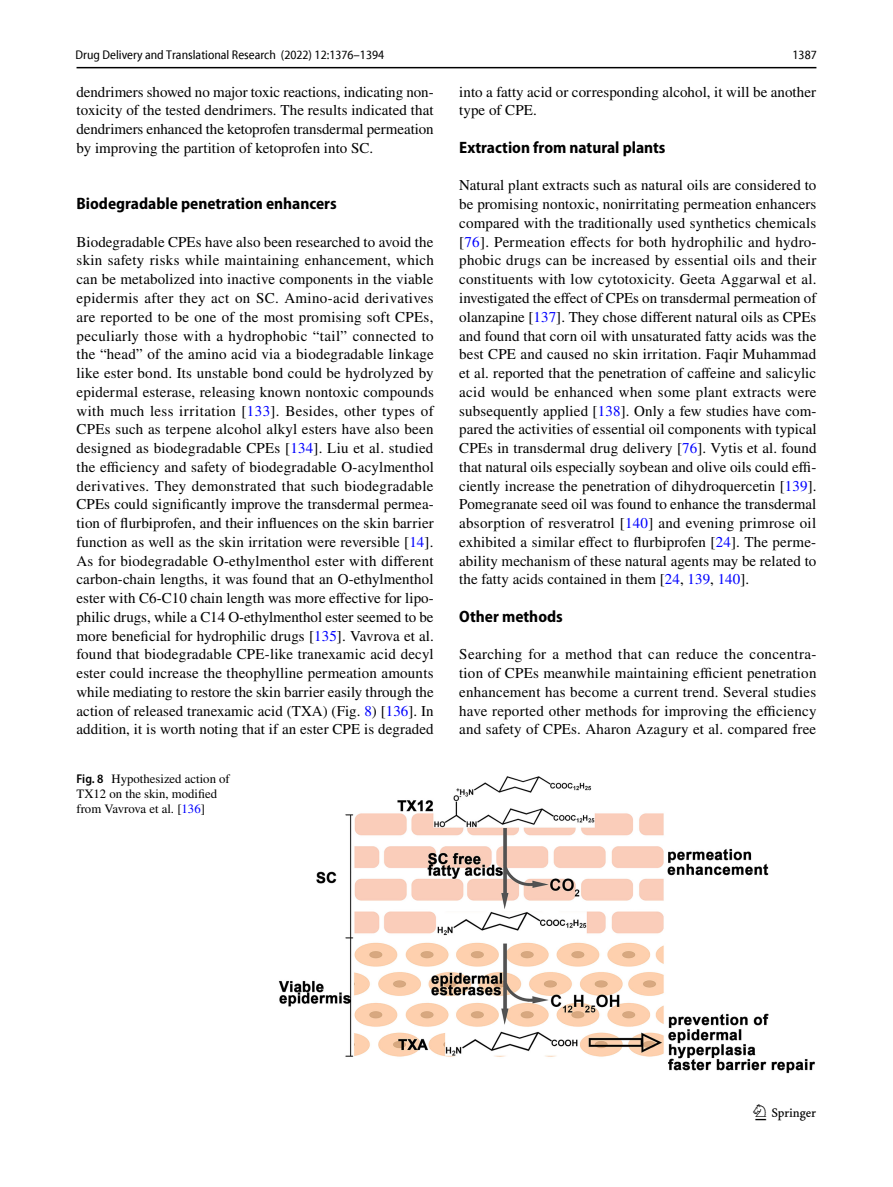
<style>
.page{position:relative;width:893px;height:1187px;background:#fff}
.page>*{position:absolute;margin:0;border:0;box-sizing:border-box;transform-origin:0 0}
.t1{font:22.5px "Springnew Regular 3";color:#000}
.t2{font:700 semi-condensed 16.5px "Myriad Pro";color:#000}
.t3{font:15px/18.8px "STIX";letter-spacing:.005em;color:#000;text-align:justify}
.t4{font:12.75px/15px "STIX";color:#000}
.t5{font:semi-condensed 12.75px "Myriad Pro Unic";color:#000}
.s1{color:#00f}
.s2{font-family:"Myriad Pro";font-weight:600;font-stretch:semi-condensed}
</style>
<div class="page">
<hr style="left:77px;top:67px;width:739px;height:1px;background:#000">
<img style="left:278px;top:776px;width:537px;height:297px">
<p class="t5" style="left:76px;top:50px;width:310px">Drug Delivery and Translational Research (2022) 12:1376–1394</p>
<p class="t5" style="left:792px;top:50px;width:26px">1387</p>
<p class="t3" style="left:77px;top:83px;width:359px">dendrimers showed no major toxic reactions, indicating non&shy;toxicity of the tested dendrimers. The results indicated that dendrimers enhanced the ketoprofen transdermal permeation by improving the partition of ketoprofen into SC.</p>
<p class="t2" style="left:77px;top:194px;width:262px">Biodegradable penetration enhancers</p>
<p class="t3" style="left:77px;top:233px;width:359px">Biodegradable CPEs have also been researched to avoid the skin safety risks while maintaining enhancement, which can be metabolized into inactive components in the viable epidermis after they act on SC. Amino-acid derivatives are reported to be one of the most promising soft CPEs, peculiarly those with a hydrophobic “tail” connected to the “head” of the amino acid via a biodegradable linkage like ester bond. Its unstable bond could be hydrolyzed by epidermal esterase, releasing known nontoxic compounds with much less irritation [<span class="s1">133</span>]. Besides, other types of CPEs such as terpene alcohol alkyl esters have also been designed as biodegradable CPEs [<span class="s1">134</span>]. Liu et al. studied the efficiency and safety of biodegradable O-acylmenthol derivatives. They demonstrated that such biodegradable CPEs could significantly improve the transdermal permea&shy;tion of flurbiprofen, and their influences on the skin barrier function as well as the skin irritation were reversible [<span class="s1">14</span>].<br>As for biodegradable O-ethylmenthol ester with different carbon-chain lengths, it was found that an O-ethylmenthol ester with C6-C10 chain length was more effective for lipo&shy;philic drugs, while a C14 O-ethylmenthol ester seemed to be more beneficial for hydrophilic drugs [<span class="s1">135</span>]. Vavrova et al. found that biodegradable CPE-like tranexamic acid decyl ester could increase the theophylline permeation amounts while mediating to restore the skin barrier easily through the action of released tranexamic acid (TXA) (Fig. <span class="s1">8</span>) [<span class="s1">136</span>]. In addition, it is worth noting that if an ester CPE is degraded</p>
<p class="t4" style="left:77px;top:771px;width:155px"><span class="s2">Fig. 8</span> Hypothesized action of<br>TX12 on the skin, modified from Vavrova et al. [<span class="s1">136</span>]</p>
<p class="t3" style="left:459px;top:83px;width:358px">into a fatty acid or corresponding alcohol, it will be another type of CPE.</p>
<p class="t2" style="left:459px;top:138px;width:208px">Extraction from natural plants</p>
<p class="t3" style="left:459px;top:177px;width:359px">Natural plant extracts such as natural oils are considered to be promising nontoxic, nonirritating permeation enhancers compared with the traditionally used synthetics chemicals [<span class="s1">76</span>]. Permeation effects for both hydrophilic and hydro&shy;phobic drugs can be increased by essential oils and their constituents with low cytotoxicity. Geeta Aggarwal et al. investigated the effect of CPEs on transdermal permeation of olanzapine [<span class="s1">137</span>]. They chose different natural oils as CPEs and found that corn oil with unsaturated fatty acids was the best CPE and caused no skin irritation. Faqir Muhammad et al. reported that the penetration of caffeine and salicylic acid would be enhanced when some plant extracts were subsequently applied [<span class="s1">138</span>]. Only a few studies have com&shy;pared the activities of essential oil components with typical CPEs in transdermal drug delivery [<span class="s1">76</span>]. Vytis et al. found that natural oils especially soybean and olive oils could effi&shy;ciently increase the penetration of dihydroquercetin [<span class="s1">139</span>].<br>Pomegranate seed oil was found to enhance the transdermal absorption of resveratrol [<span class="s1">140</span>] and evening primrose oil exhibited a similar effect to flurbiprofen [<span class="s1">24</span>]. The perme&shy;ability mechanism of these natural agents may be related to the fatty acids contained in them [<span class="s1">24</span>, <span class="s1">139</span>, <span class="s1">140</span>].</p>
<p class="t2" style="left:459px;top:607px;width:105px">Other methods</p>
<p class="t3" style="left:459px;top:646px;width:359px">Searching for a method that can reduce the concentra&shy;tion of CPEs meanwhile maintaining efficient penetration enhancement has become a current trend. Several studies have reported other methods for improving the efficiency and safety of CPEs. Aharon Azagury et al. compared free</p>
<h1 class="t1" style="left:755px;top:1104px;width:62px">1 3</h1>
</div>
